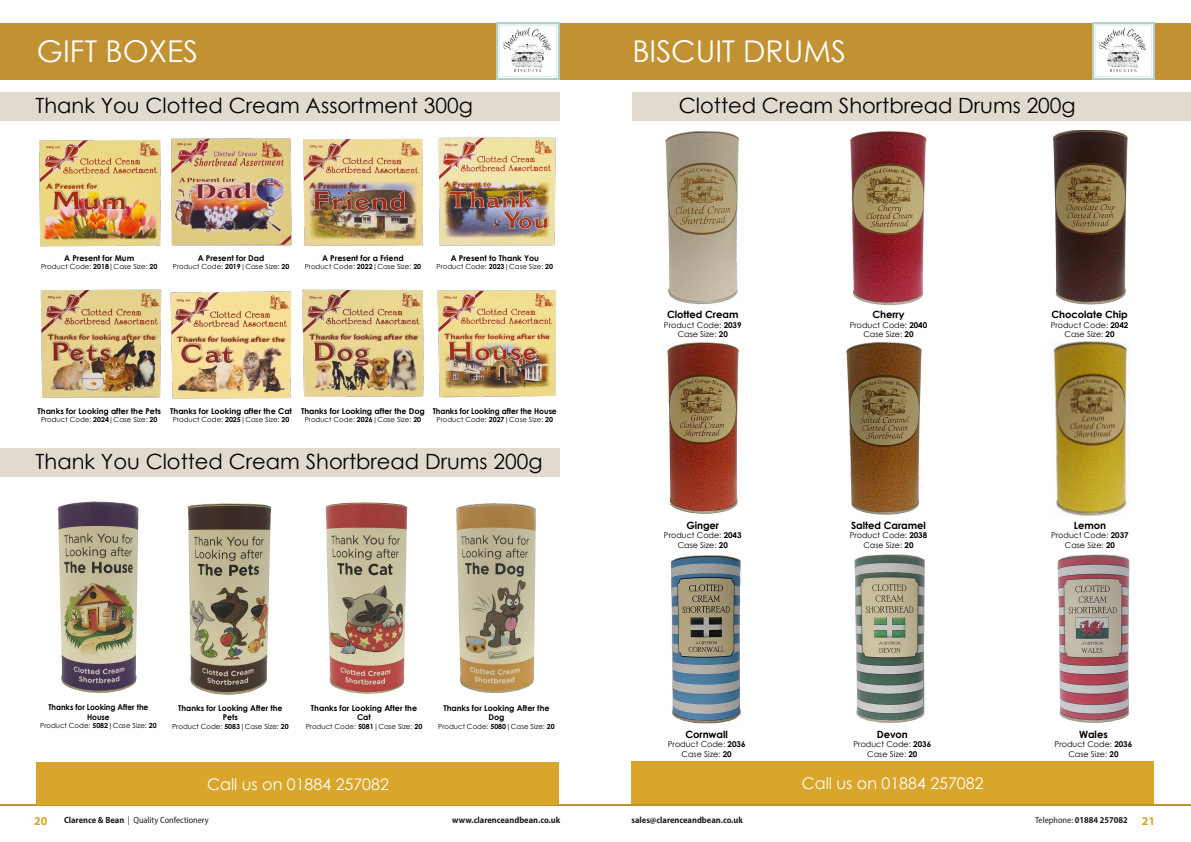
<style>
.page{position:relative;width:1191px;height:842px;background:#fff}
.page>*{position:absolute;margin:0;border:0;box-sizing:border-box;transform-origin:0 0}
.t1{font:30px "Century Gothic";color:#fff}
.t2{font:21px "Century Gothic";color:#000001}
.t3{font:16px "Century Gothic";color:#fff}
.t4{font:700 12px "Myriad Pro";color:#d8a52e}
.t5{font:700 10px "Century Gothic";letter-spacing:-.005em;color:#000}
.t6{font:700 semi-condensed 9px "Myriad Pro";color:#231f20}
.t7{font:semi-condensed 9px "Myriad Pro";color:#231f20}
.t8{font:8px "Century Gothic";color:#000}
.t9{font:700 8px/9.6px "Century Gothic";color:#000;text-align:center}
.t10{font:700 8px/9.6px "Century Gothic";color:#000;text-align:center;scale:.95 1}
.t11{font:7px "Century Gothic";color:#000}
.s1{font-weight:700}
.s2{font-weight:400}
.s3{font-stretch:normal;font-size:12px;color:#d8a52e}
</style>
<div class="page">
<div style="left:0;top:23px;width:595px;height:56px;background:#c29232"></div>
<img style="left:850px;top:130px;width:77px;height:176px">
<img style="left:1051px;top:130px;width:78px;height:175px">
<img style="left:667px;top:342px;width:73px;height:172px">
<img style="left:846px;top:341px;width:76px;height:174px">
<img style="left:1053px;top:341px;width:74px;height:175px">
<img style="left:665px;top:130px;width:78px;height:176px">
<div style="left:595px;top:23px;width:596px;height:56px;background:#c29232"></div>
<img style="left:57px;top:501px;width:82px;height:192px">
<img style="left:187px;top:503px;width:84px;height:192px">
<img style="left:325px;top:502px;width:83px;height:192px">
<img style="left:456px;top:503px;width:80px;height:190px">
<img style="left:1092px;top:23px;width:63px;height:56px">
<hr style="left:591px;top:804px;width:600px;height:2px;background:#c29232">
<hr style="left:0;top:804px;width:591px;height:2px;background:#c29232">
<img style="left:496px;top:23px;width:63px;height:56px">
<div style="left:632px;top:93px;width:559px;height:28px;background:#e1dacf"></div>
<div style="left:0;top:448px;width:559px;height:29px;background:#e1dacf"></div>
<img style="left:854px;top:554px;width:71px;height:169px">
<img style="left:1057px;top:554px;width:73px;height:169px">
<img style="left:667px;top:555px;width:74px;height:169px">
<img style="left:40px;top:289px;width:122px;height:109px">
<img style="left:170px;top:291px;width:121px;height:108px">
<img style="left:302px;top:289px;width:122px;height:108px">
<img style="left:437px;top:290px;width:119px;height:108px">
<img style="left:39px;top:140px;width:122px;height:107px">
<img style="left:171px;top:138px;width:121px;height:108px">
<img style="left:303px;top:138px;width:120px;height:108px">
<img style="left:438px;top:137px;width:118px;height:109px">
<div style="left:0;top:93px;width:559px;height:28px;background:#e1dacf"></div>
<div style="left:37px;top:763px;width:522px;height:42px;background:#d8a62b"></div>
<div style="left:631px;top:762px;width:522px;height:42px;background:#d8a62b"></div>
<p class="t1" style="left:37px;top:30px;width:163px">GIFT BOXES</p>
<p class="t2" style="left:35px;top:91px;width:439px">Thank You Clotted Cream Assortment 300g</p>
<p class="t9" style="left:64px;top:253px;width:72px">A Present for Mum</p>
<p class="t11" style="left:41px;top:262px;width:118px">Product Code: <span class="s1">2018</span>|Case Size: <span class="s1">20</span></p>
<p class="t9" style="left:198px;top:253px;width:68px">A Present for Dad</p>
<p class="t11" style="left:173px;top:262px;width:118px">Product Code: <span class="s1">2019</span>|Case Size: <span class="s1">20</span></p>
<p class="t9" style="left:322px;top:253px;width:83px">A Present for a Friend</p>
<p class="t11" style="left:305px;top:262px;width:118px">Product Code: <span class="s1">2022</span>|Case Size: <span class="s1">20</span></p>
<p class="t9" style="left:451px;top:253px;width:90px">A Present to Thank You</p>
<p class="t11" style="left:436px;top:262px;width:118px">Product Code: <span class="s1">2023</span>|Case Size: <span class="s1">20</span></p>
<p class="t9" style="left:38px;top:406px;width:125px">Thanks for Looking after the Pets</p>
<p class="t11" style="left:41px;top:415px;width:118px">Product Code: <span class="s1">2024</span>|Case Size: <span class="s1">20</span></p>
<p class="t9" style="left:170px;top:406px;width:123px">Thanks for Looking after the Cat</p>
<p class="t11" style="left:173px;top:415px;width:118px">Product Code: <span class="s1">2025</span>|Case Size: <span class="s1">20</span></p>
<p class="t9" style="left:301px;top:406px;width:125px">Thanks for Looking after the Dog</p>
<p class="t11" style="left:305px;top:415px;width:118px">Product Code: <span class="s1">2026</span>|Case Size: <span class="s1">20</span></p>
<p class="t10" style="left:433px;top:406px;width:132px">Thanks for Looking after the House</p>
<p class="t11" style="left:436px;top:415px;width:118px">Product Code: <span class="s1">2027</span>|Case Size: <span class="s1">20</span></p>
<p class="t2" style="left:36px;top:447px;width:508px">Thank You Clotted Cream Shortbread Drums 200g</p>
<p class="t10" style="left:48px;top:702px;width:107px">Thanks for Looking After the<br>House</p>
<p class="t11" style="left:40px;top:721px;width:118px">Product Code: <span class="s1">5082</span>|Case Size: <span class="s1">20</span></p>
<p class="t9" style="left:178px;top:703px;width:106px">Thanks for Looking After the<br>Pets</p>
<p class="t11" style="left:172px;top:721px;width:118px">Product Code: <span class="s1">5083</span>|Case Size: <span class="s1">20</span></p>
<p class="t9" style="left:311px;top:703px;width:108px">Thanks for Looking After the<br>Cat</p>
<p class="t11" style="left:306px;top:721px;width:118px">Product Code: <span class="s1">5081</span>|Case Size: <span class="s1">20</span></p>
<p class="t9" style="left:443px;top:703px;width:108px">Thanks for Looking After the<br>Dog</p>
<p class="t11" style="left:438px;top:721px;width:118px">Product Code: <span class="s1">5080</span>|Case Size: <span class="s1">20</span></p>
<p class="t1" style="left:632px;top:30px;width:215px">BISCUIT DRUMS</p>
<p class="t2" style="left:679px;top:91px;width:398px">Clotted Cream Shortbread Drums 200g</p>
<p class="t5" style="left:667px;top:307px;width:73px">Clotted Cream</p>
<p class="t8" style="left:664px;top:319px;width:79px">Product Code: <span class="s1">2039</span></p>
<p class="t8" style="left:678px;top:329px;width:52px">Case Size: <span class="s1">20</span></p>
<p class="t5" style="left:872px;top:307px;width:34px">Cherry</p>
<p class="t8" style="left:849px;top:319px;width:79px">Product Code: <span class="s1">2040</span></p>
<p class="t8" style="left:863px;top:329px;width:52px">Case Size: <span class="s1">20</span></p>
<p class="t5" style="left:1051px;top:307px;width:78px">Chocolate Chip</p>
<p class="t8" style="left:1050px;top:319px;width:79px">Product Code: <span class="s1">2042</span></p>
<p class="t8" style="left:1064px;top:329px;width:52px">Case Size: <span class="s1">20</span></p>
<p class="t5" style="left:686px;top:517px;width:34px">Ginger</p>
<p class="t8" style="left:664px;top:530px;width:79px">Product Code: <span class="s1">2043</span></p>
<p class="t8" style="left:678px;top:539px;width:52px">Case Size: <span class="s1">20</span></p>
<p class="t5" style="left:851px;top:517px;width:76px">Salted Caramel</p>
<p class="t8" style="left:849px;top:530px;width:79px">Product Code: <span class="s1">2038</span></p>
<p class="t8" style="left:863px;top:539px;width:52px">Case Size: <span class="s1">20</span></p>
<p class="t5" style="left:1073px;top:517px;width:34px">Lemon</p>
<p class="t8" style="left:1051px;top:530px;width:79px">Product Code: <span class="s1">2037</span></p>
<p class="t8" style="left:1065px;top:539px;width:52px">Case Size: <span class="s1">20</span></p>
<p class="t5" style="left:685px;top:726px;width:44px">Cornwall</p>
<p class="t8" style="left:668px;top:739px;width:79px">Product Code: <span class="s1">2036</span></p>
<p class="t8" style="left:681px;top:748px;width:52px">Case Size: <span class="s1">20</span></p>
<p class="t5" style="left:876px;top:726px;width:33px">Devon</p>
<p class="t8" style="left:853px;top:739px;width:79px">Product Code: <span class="s1">2036</span></p>
<p class="t8" style="left:867px;top:748px;width:52px">Case Size: <span class="s1">20</span></p>
<p class="t5" style="left:1079px;top:726px;width:30px">Wales</p>
<p class="t8" style="left:1054px;top:739px;width:79px">Product Code: <span class="s1">2036</span></p>
<p class="t8" style="left:1068px;top:748px;width:52px">Case Size: <span class="s1">20</span></p>
<p class="t3" style="left:207px;top:773px;width:183px">Call us on 01884 257082</p>
<p class="t3" style="left:801px;top:772px;width:183px">Call us on 01884 257082</p>
<h3 class="t4" style="left:34px;top:814px;width:15px">20</h3>
<p class="t7" style="left:64px;top:815px;width:146px"><span class="s1">Clarence &amp; Bean</span> | Quality Confectionery</p>
<p class="t6" style="left:452px;top:814px;width:109px">www.clarenceandbean.co.uk</p>
<p class="t6" style="left:631px;top:814px;width:113px">sales@clarenceandbean.co.uk</p>
<p class="t6" style="left:1035px;top:814px;width:121px"><span class="s2">Telephone:</span> 01884 257082 <span class="s3">21</span></p>
</div>
